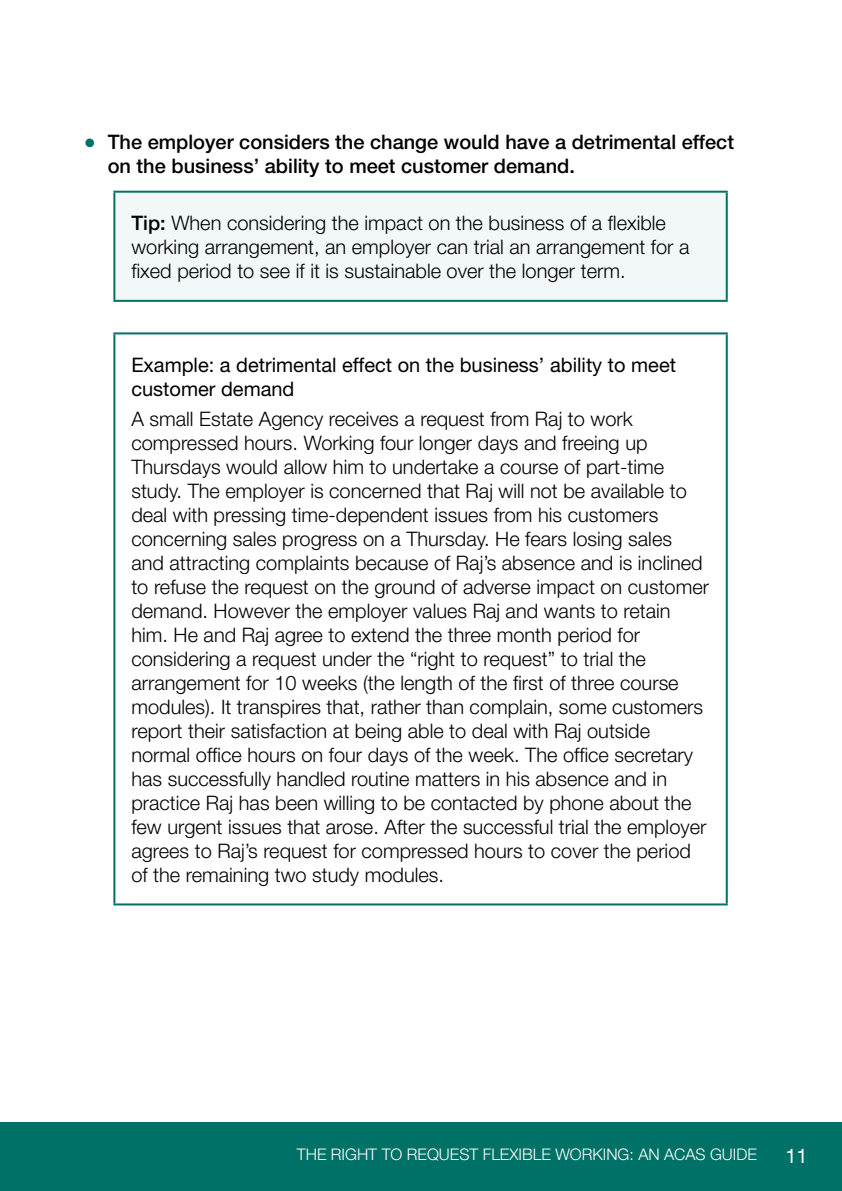
<style>
.page{position:relative;width:842px;height:1191px;background:#fff}
.page>*{position:absolute;margin:0;border:0;box-sizing:border-box;transform-origin:0 0}
._07_-_Box_Text{font:300 20px/24px "Helvetica Neue";color:#000}
.t1{font:500 20px/24px "Helvetica Neue";color:#000}
._07_-_Box_A-heads{font:20px/24px "Helvetica Neue";color:#000}
.t2{font:20px "Helvetica Neue";color:#fff}
.t3{font:300 16px "Helvetica Neue";color:#fff}
.s1{color:#007166}
.s2{font-weight:500}
</style>
<div class="page">
<div style="left:0;top:1123px;width:842px;height:68px;background:#007166"></div>
<div style="left:114px;top:192px;width:613px;height:109px;background:#f2f8f7"></div>
<hr style="left:113px;top:191px;width:615px;height:2px;background:#007166">
<hr style="left:113px;top:193px;width:2px;height:107px;background:#007166">
<hr style="left:726px;top:193px;width:2px;height:107px;background:#007166">
<hr style="left:113px;top:300px;width:615px;height:2px;background:#007166">
<hr style="left:113px;top:332px;width:615px;height:2px;background:#007166">
<hr style="left:113px;top:334px;width:2px;height:569px;background:#007166">
<hr style="left:726px;top:334px;width:2px;height:569px;background:#007166">
<hr style="left:113px;top:903px;width:615px;height:2px;background:#007166">
<p class="t1" style="left:108px;top:129px;width:628px;text-indent:-23px"><span class="s1">●</span> The employer considers the change would have a detrimental effect on the business’ ability to meet customer demand.</p>
<p class="_07_-_Box_Text" style="left:131px;top:211px;width:559px"><span class="s2">Tip:</span> When considering the impact on the business of a flexible working arrangement, an employer can trial an arrangement for a fixed period to see if it is sustainable over the longer term.</p>
<p class="_07_-_Box_A-heads" style="left:131px;top:352px;width:546px">Example: a detrimental effect on the business’ ability to meet customer demand</p>
<p class="_07_-_Box_Text" style="left:131px;top:406px;width:579px">A small Estate Agency receives a request from Raj to work compressed hours. Working four longer days and freeing up Thursdays would allow him to undertake a course of part-time study. The employer is concerned that Raj will not be available to deal with pressing time-dependent issues from his customers concerning sales progress on a Thursday. He fears losing sales and attracting complaints because of Raj’s absence and is inclined to refuse the request on the ground of adverse impact on customer demand. However the employer values Raj and wants to retain him. He and Raj agree to extend the three month period for considering a request under the “right to request” to trial the arrangement for 10 weeks (the length of the first of three course modules). It transpires that, rather than complain, some customers report their satisfaction at being able to deal with Raj outside normal office hours on four days of the week. The office secretary has successfully handled routine matters in his absence and in practice Raj has been willing to be contacted by phone about the few urgent issues that arose. After the successful trial the employer agrees to Raj’s request for compressed hours to cover the period of the remaining two study modules.</p>
<p class="t3" style="left:297px;top:1144px;width:462px">THE RIGHT TO REQUEST FLEXIBLE WORKING: AN ACAS GUIDE</p>
<p class="t2" style="left:785px;top:1143px;width:24px">11</p>
</div>
